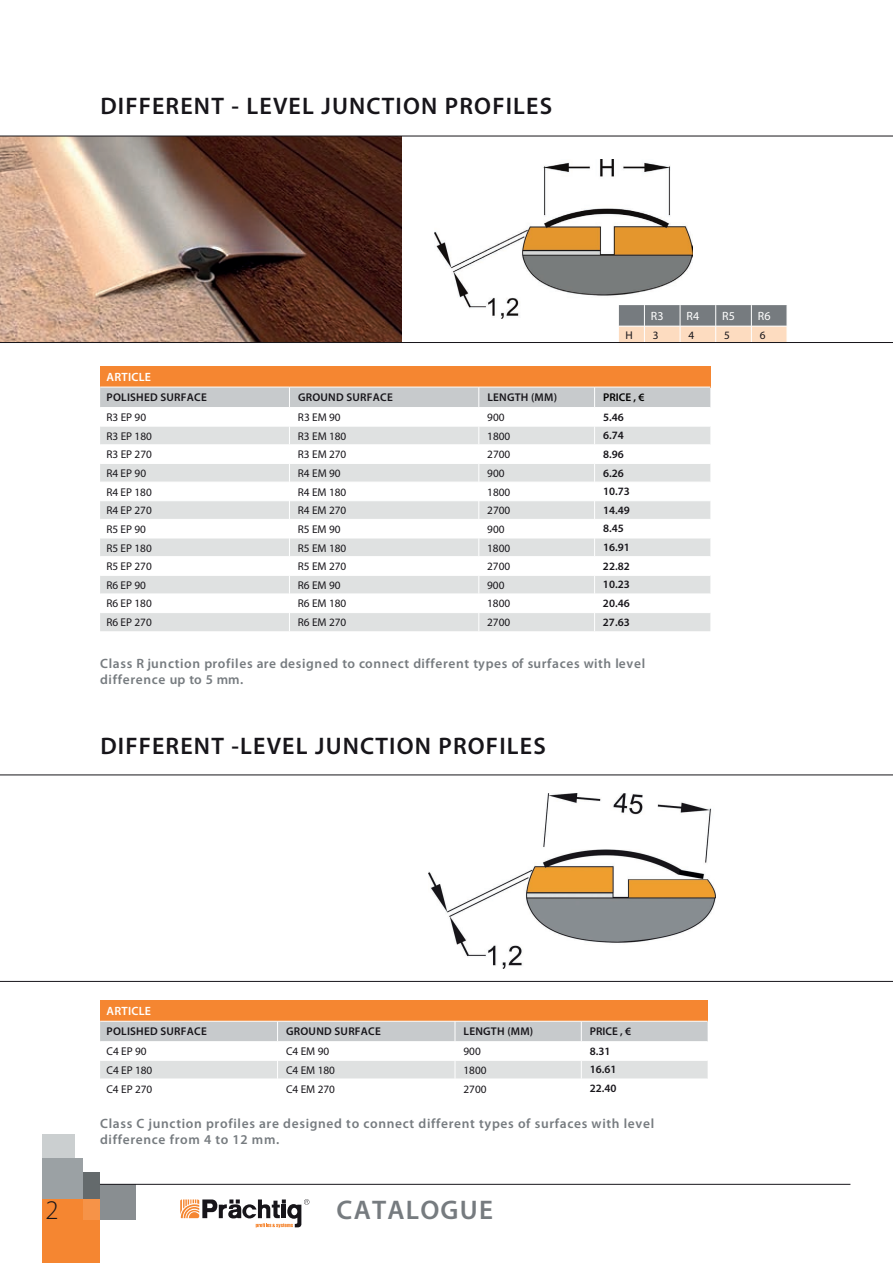
<style>
.page{position:relative;width:893px;height:1263px;background:#fff}
.page>*{position:absolute;margin:0;border:0;box-sizing:border-box;transform-origin:0 0}
.t1{font:600 27px "Myriad Pro";letter-spacing:.045em;color:#767b7f}
.t2{font:300 27px "Myriad Pro";color:#17151a}
.t3{font:600 24px "Myriad Pro";letter-spacing:.05em;color:#17151a}
.t4{font:600 13.5px/16.2px "Myriad Pro";letter-spacing:.05em;color:#767b7f}
.t5{font:600 12px "Myriad Pro";letter-spacing:.02em;color:#fff}
.t6{font:12px "Myriad Pro";letter-spacing:.01em;color:#fff}
.t7{font:11.25px "Myriad Pro";color:#17151a}
.t8{font:600 11.25px "Myriad Pro";letter-spacing:.02em;color:#17151a}
.t9{font:600 11.25px "Myriad Pro";color:#000}
</style>
<div class="page">
<div style="left:43px;top:1134px;width:32px;height:32px;background:#cbcfd0"></div>
<div style="left:43px;top:1176px;width:57px;height:87px;background:#f58631"></div>
<div style="left:73px;top:1172px;width:27px;height:27px;background:#646a6c"></div>
<div style="left:83px;top:1199px;width:17px;height:21px;background:#f69348"></div>
<div style="left:43px;top:1158px;width:40px;height:41px;background:#9ba1a4"></div>
<div style="left:100px;top:1184px;width:35px;height:36px;background:#898e91"></div>
<svg style="left:180px;top:1199px;width:129px;height:28px"></svg>
<hr style="left:100px;top:1184px;width:750px;height:1px;background:#17151a">
<img style="left:434px;top:159px;width:258px;height:160px">
<svg style="left:619px;top:305px;width:168px;height:37px;background:#b2a79e"></svg>
<hr style="left:644px;top:326px;width:36px;height:1px;background:#fff">
<hr style="left:680px;top:326px;width:36px;height:1px;background:#fff">
<hr style="left:716px;top:326px;width:35px;height:1px;background:#fff">
<hr style="left:751px;top:326px;width:36px;height:1px;background:#fff">
<img style="left:0;top:137px;width:402px;height:205px">
<div style="left:100px;top:366px;width:610px;height:21px;background:#f58631"></div>
<svg style="left:100px;top:387px;width:610px;height:244px"></svg>
<div style="left:100px;top:1000px;width:608px;height:21px;background:#f58631"></div>
<svg style="left:100px;top:1021px;width:608px;height:58px"></svg>
<img style="left:428px;top:793px;width:287px;height:176px">
<hr style="left:0;top:136px;width:893px;height:1px;background:#17151a">
<hr style="left:0;top:775px;width:893px;height:1px;background:#17151a">
<hr style="left:0;top:342px;width:893px;height:1px;background:#17151a">
<hr style="left:0;top:981px;width:893px;height:1px;background:#17151a">
<p class="t3" style="left:100px;top:90px;width:453px">DIFFERENT - LEVEL JUNCTION PROFILES</p>
<p class="t6" style="left:651px;top:309px;width:14px">R3</p>
<p class="t6" style="left:687px;top:309px;width:14px">R4</p>
<p class="t6" style="left:722px;top:309px;width:14px">R5</p>
<p class="t6" style="left:758px;top:309px;width:14px">R6</p>
<p class="t7" style="left:625px;top:328px;width:9px">H</p>
<p class="t7" style="left:653px;top:328px;width:7px">3</p>
<p class="t7" style="left:689px;top:328px;width:7px">4</p>
<p class="t7" style="left:724px;top:328px;width:7px">5</p>
<p class="t7" style="left:760px;top:328px;width:7px">6</p>
<p class="t5" style="left:107px;top:369px;width:46px">ARTICLE</p>
<p class="t8" style="left:107px;top:390px;width:102px">POLISHED SURFACE</p>
<p class="t8" style="left:298px;top:390px;width:96px">GROUND SURFACE</p>
<p class="t8" style="left:487px;top:390px;width:71px">LENGTH (MM)</p>
<p class="t9" style="left:603px;top:390px;width:43px">PRICE , €</p>
<p class="t7" style="left:106px;top:410px;width:41px">R3 EP 90</p>
<p class="t7" style="left:298px;top:410px;width:44px">R3 EM 90</p>
<p class="t7" style="left:487px;top:410px;width:19px">900</p>
<p class="t8" style="left:603px;top:410px;width:22px">5.46</p>
<p class="t7" style="left:106px;top:429px;width:47px">R3 EP 180</p>
<p class="t7" style="left:298px;top:429px;width:50px">R3 EM 180</p>
<p class="t7" style="left:487px;top:429px;width:25px">1800</p>
<p class="t8" style="left:603px;top:428px;width:22px">6.74</p>
<p class="t7" style="left:106px;top:448px;width:47px">R3 EP 270</p>
<p class="t7" style="left:298px;top:448px;width:50px">R3 EM 270</p>
<p class="t7" style="left:487px;top:448px;width:25px">2700</p>
<p class="t8" style="left:603px;top:447px;width:22px">8.96</p>
<p class="t7" style="left:106px;top:466px;width:41px">R4 EP 90</p>
<p class="t7" style="left:298px;top:466px;width:44px">R4 EM 90</p>
<p class="t7" style="left:487px;top:466px;width:19px">900</p>
<p class="t8" style="left:603px;top:466px;width:22px">6.26</p>
<p class="t7" style="left:106px;top:485px;width:47px">R4 EP 180</p>
<p class="t7" style="left:298px;top:485px;width:50px">R4 EM 180</p>
<p class="t7" style="left:487px;top:485px;width:25px">1800</p>
<p class="t8" style="left:603px;top:484px;width:28px">10.73</p>
<p class="t7" style="left:106px;top:503px;width:47px">R4 EP 270</p>
<p class="t7" style="left:298px;top:503px;width:50px">R4 EM 270</p>
<p class="t7" style="left:487px;top:503px;width:25px">2700</p>
<p class="t8" style="left:603px;top:503px;width:28px">14.49</p>
<p class="t7" style="left:106px;top:522px;width:41px">R5 EP 90</p>
<p class="t7" style="left:298px;top:522px;width:44px">R5 EM 90</p>
<p class="t7" style="left:487px;top:522px;width:19px">900</p>
<p class="t8" style="left:603px;top:521px;width:22px">8.45</p>
<p class="t7" style="left:106px;top:541px;width:47px">R5 EP 180</p>
<p class="t7" style="left:298px;top:541px;width:50px">R5 EM 180</p>
<p class="t7" style="left:487px;top:541px;width:25px">1800</p>
<p class="t8" style="left:603px;top:540px;width:28px">16.91</p>
<p class="t7" style="left:106px;top:559px;width:47px">R5 EP 270</p>
<p class="t7" style="left:298px;top:559px;width:50px">R5 EM 270</p>
<p class="t7" style="left:487px;top:559px;width:25px">2700</p>
<p class="t8" style="left:603px;top:559px;width:28px">22.82</p>
<p class="t7" style="left:106px;top:578px;width:41px">R6 EP 90</p>
<p class="t7" style="left:298px;top:578px;width:44px">R6 EM 90</p>
<p class="t7" style="left:487px;top:578px;width:19px">900</p>
<p class="t8" style="left:603px;top:577px;width:28px">10.23</p>
<p class="t7" style="left:106px;top:597px;width:47px">R6 EP 180</p>
<p class="t7" style="left:298px;top:597px;width:50px">R6 EM 180</p>
<p class="t7" style="left:487px;top:597px;width:25px">1800</p>
<p class="t8" style="left:603px;top:596px;width:28px">20.46</p>
<p class="t7" style="left:106px;top:615px;width:47px">R6 EP 270</p>
<p class="t7" style="left:298px;top:615px;width:50px">R6 EM 270</p>
<p class="t7" style="left:487px;top:615px;width:25px">2700</p>
<p class="t8" style="left:603px;top:615px;width:28px">27.63</p>
<p class="t4" style="left:100px;top:655px;width:546px">Class R junction profiles are designed to connect different types of surfaces with level difference up to 5 mm.</p>
<p class="t3" style="left:100px;top:731px;width:447px">DIFFERENT -LEVEL JUNCTION PROFILES</p>
<p class="t5" style="left:107px;top:1003px;width:46px">ARTICLE</p>
<p class="t8" style="left:107px;top:1024px;width:102px">POLISHED SURFACE</p>
<p class="t8" style="left:286px;top:1024px;width:96px">GROUND SURFACE</p>
<p class="t8" style="left:464px;top:1024px;width:71px">LENGTH (MM)</p>
<p class="t8" style="left:590px;top:1024px;width:43px">PRICE , €</p>
<p class="t7" style="left:106px;top:1044px;width:42px">С4 EP 90</p>
<p class="t7" style="left:286px;top:1044px;width:45px">С4 EM 90</p>
<p class="t7" style="left:463px;top:1044px;width:19px">900</p>
<p class="t8" style="left:590px;top:1044px;width:22px">8.31</p>
<p class="t7" style="left:106px;top:1063px;width:47px">С4 EP 180</p>
<p class="t7" style="left:286px;top:1063px;width:50px">С4 EM 180</p>
<p class="t7" style="left:463px;top:1063px;width:25px">1800</p>
<p class="t8" style="left:590px;top:1062px;width:28px">16.61</p>
<p class="t7" style="left:106px;top:1082px;width:47px">С4 EP 270</p>
<p class="t7" style="left:286px;top:1082px;width:50px">С4 EM 270</p>
<p class="t7" style="left:463px;top:1082px;width:25px">2700</p>
<p class="t8" style="left:590px;top:1081px;width:28px">22.40</p>
<p class="t4" style="left:100px;top:1115px;width:556px">Class C junction profiles are designed to connect different types of surfaces with level difference from 4 to 12 mm.</p>
<p class="t2" style="left:45px;top:1194px;width:15px">2</p>
<h1 class="t1" style="left:337px;top:1193px;width:158px">CATALOGUE</h1>
</div>
